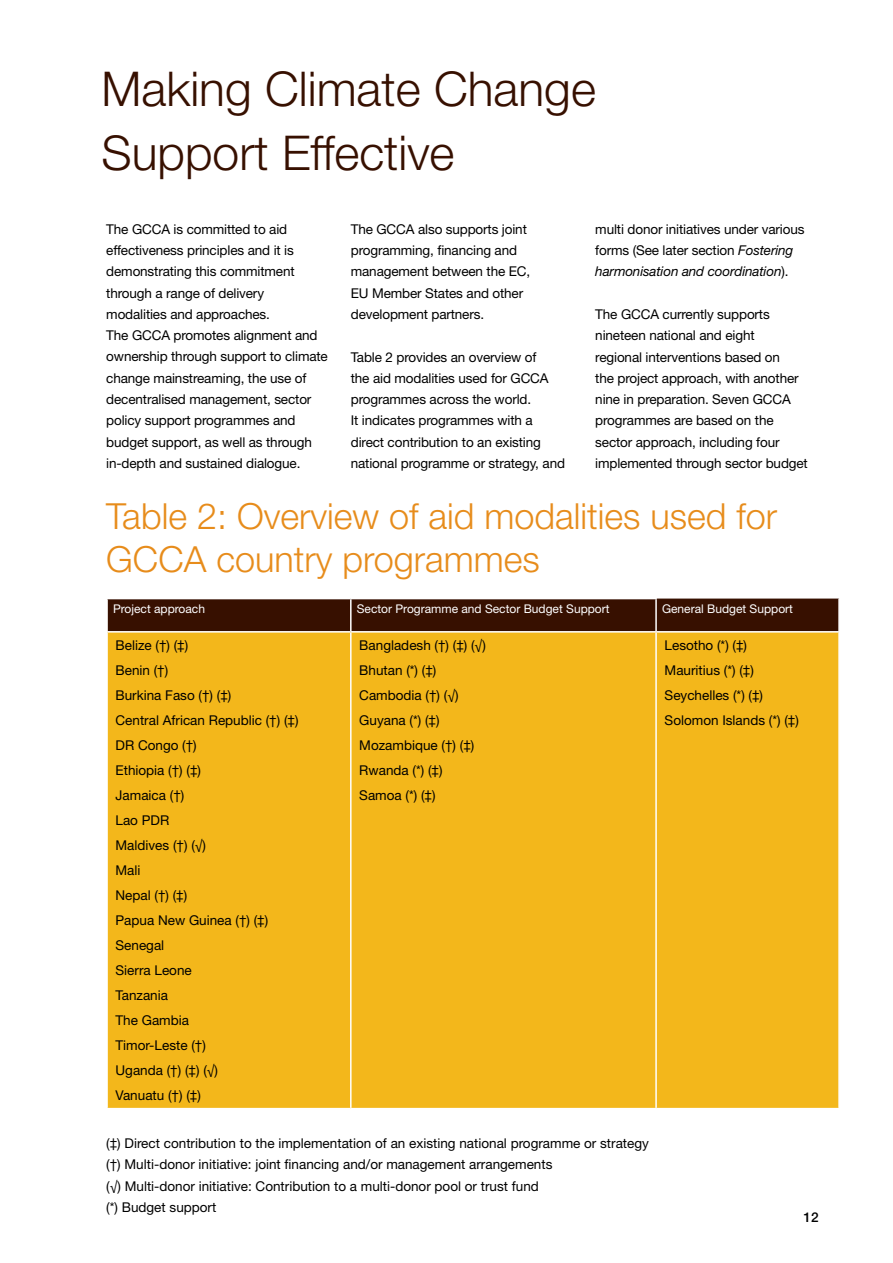
<style>
.page{position:relative;width:893px;height:1263px;background:#fff}
.page>*{position:absolute;margin:0;border:0;box-sizing:border-box;transform-origin:0 0}
.t1{font:300 48px/63.8px "Helvetica Neue LT Std";color:#371000}
.t2{font:300 36px/43.2px "Helvetica Neue LT Std";color:#e78c1b}
.t3{font:13.5px/21.3px "Helvetica Neue LT Std";letter-spacing:-.01em;color:#000}
.t4{font:500 13.5px "Helvetica Neue LT Std";color:#000}
.t5{font:12px "Helvetica Neue LT Std";color:#fff}
.s1{font-style:italic}
</style>
<div class="page">
<div style="left:108px;top:598px;width:730px;height:33px;background:#371000"></div>
<div style="left:108px;top:633px;width:730px;height:475px;background:#f3b71b"></div>
<hr style="left:350px;top:633px;width:2px;height:475px;background:#fff">
<hr style="left:655px;top:633px;width:2px;height:475px;background:#fff">
<hr style="left:106px;top:598px;width:245px;height:1px;background:#fff">
<hr style="left:351px;top:598px;width:306px;height:1px;background:#fff">
<hr style="left:350px;top:599px;width:2px;height:32px;background:#fff">
<hr style="left:655px;top:599px;width:2px;height:32px;background:#fff">
<h1 class="t1" style="left:102px;top:56px;width:496px">Making Climate Change<br>Support Effective</h1>
<p class="t3" style="left:106px;top:218px;width:223px">The GCCA is committed to aid effectiveness principles and it is demonstrating this commitment through a range of delivery modalities and approaches.<br>The GCCA promotes alignment and ownership through support to climate change mainstreaming, the use of decentralised management, sector policy support programmes and budget support, as well as through in-depth and sustained dialogue.</p>
<p class="t3" style="left:351px;top:218px;width:181px">The GCCA also supports joint programming, financing and management between the EC,<br>EU Member States and other development partners.</p>
<p class="t3" style="left:351px;top:346px;width:216px">Table 2 provides an overview of<br>the aid modalities used for GCCA programmes across the world.<br>It indicates programmes with a direct contribution to an existing national programme or strategy, and</p>
<p class="t3" style="left:595px;top:218px;width:211px">multi donor initiatives under various forms (See later section <span class="s1">Fostering harmonisation and coordination</span>).</p>
<p class="t3" style="left:595px;top:303px;width:214px">The GCCA currently supports nineteen national and eight<br>regional interventions based on<br>the project approach, with another nine in preparation. Seven GCCA programmes are based on the sector approach, including four implemented through sector budget</p>
<h2 class="t2" style="left:106px;top:494px;width:672px">Table 2: Overview of aid modalities used for<br>GCCA country programmes</h2>
<p class="t5" style="left:113px;top:602px;width:94px">Project approach</p>
<p class="t5" style="left:357px;top:602px;width:254px">Sector Programme and Sector Budget Support</p>
<p class="t5" style="left:662px;top:602px;width:132px">General Budget Support</p>
<p class="t3" style="left:116px;top:632px;width:185px;line-height:25px">Belize (†) (‡)<br>Benin (†)<br>Burkina Faso (†) (‡)<br>Central African Republic (†) (‡)<br>DR Congo (†)<br>Ethiopia (†) (‡)<br>Jamaica (†)<br>Lao PDR<br>Maldives (†) (√)<br>Mali<br>Nepal (†) (‡)<br>Papua New Guinea (†) (‡)<br>Senegal<br>Sierra Leone<br>Tanzania<br>The Gambia<br>Timor-Leste (†)<br>Uganda (†) (‡) (√)<br>Vanuatu (†) (‡)</p>
<p class="t3" style="left:359px;top:632px;width:128px;line-height:25px">Bangladesh (†) (‡) (√)<br>Bhutan (*) (‡)<br>Cambodia (†) (√)<br>Guyana (*) (‡)<br>Mozambique (†) (‡)<br>Rwanda (*) (‡)<br>Samoa (*) (‡)</p>
<p class="t3" style="left:665px;top:632px;width:136px;line-height:25px">Lesotho (*) (‡)<br>Mauritius (*) (‡)<br>Seychelles (*) (‡)<br>Solomon Islands (*) (‡)</p>
<p class="t3" style="left:106px;top:1132px;width:544px">(‡) Direct contribution to the implementation of an existing national programme or strategy (†) Multi-donor initiative: joint financing and/or management arrangements<br>(√) Multi-donor initiative: Contribution to a multi-donor pool or trust fund<br>(*) Budget support</p>
<p class="t4" style="left:803px;top:1209px;width:17px">12</p>
</div>
